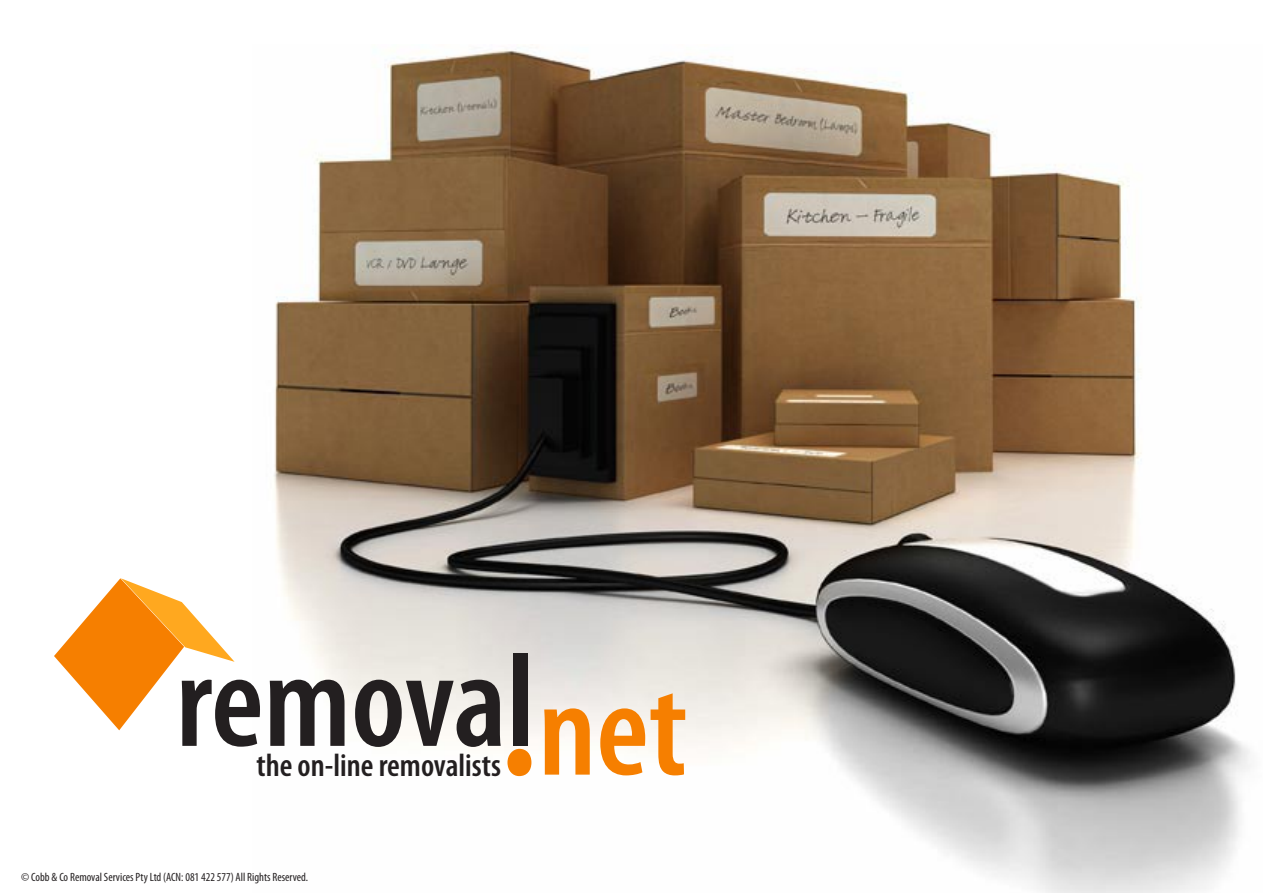
<style>
.page{position:relative;width:1263px;height:893px;background:#fff}
.page>*{position:absolute;margin:0;border:0;box-sizing:border-box;transform-origin:0 0}
.t1{font:600 condensed 133.65px "Myriad Pro";letter-spacing:-.005em;color:#231f20}
.t2{font:600 condensed 133.65px "Myriad Pro";color:#f67f00}
.t3{font:600 condensed 32.25px "Myriad Pro";color:#231f20}
.t4{font:condensed 12px "Myriad Pro";color:#231f20}
.s1{font-size:184.35px}
</style>
<div class="page">
<img style="left:274px;top:49px;width:977px;height:844px">
<svg style="left:54px;top:578px;width:181px;height:152px"></svg>
<p class="t1" style="left:176px;top:619px;width:360px">removal</p>
<p class="t3" style="left:257px;top:746px;width:246px">the on-line removalists</p>
<p class="t2" style="left:498px;top:648px;width:190px"><span class="s1">.</span>net</p>
<p class="t4" style="left:21px;top:869px;width:288px">© Cobb &amp; Co Removal Services Pty Ltd (ACN: 081 422 577) All Rights Reserved.</p>
</div>
